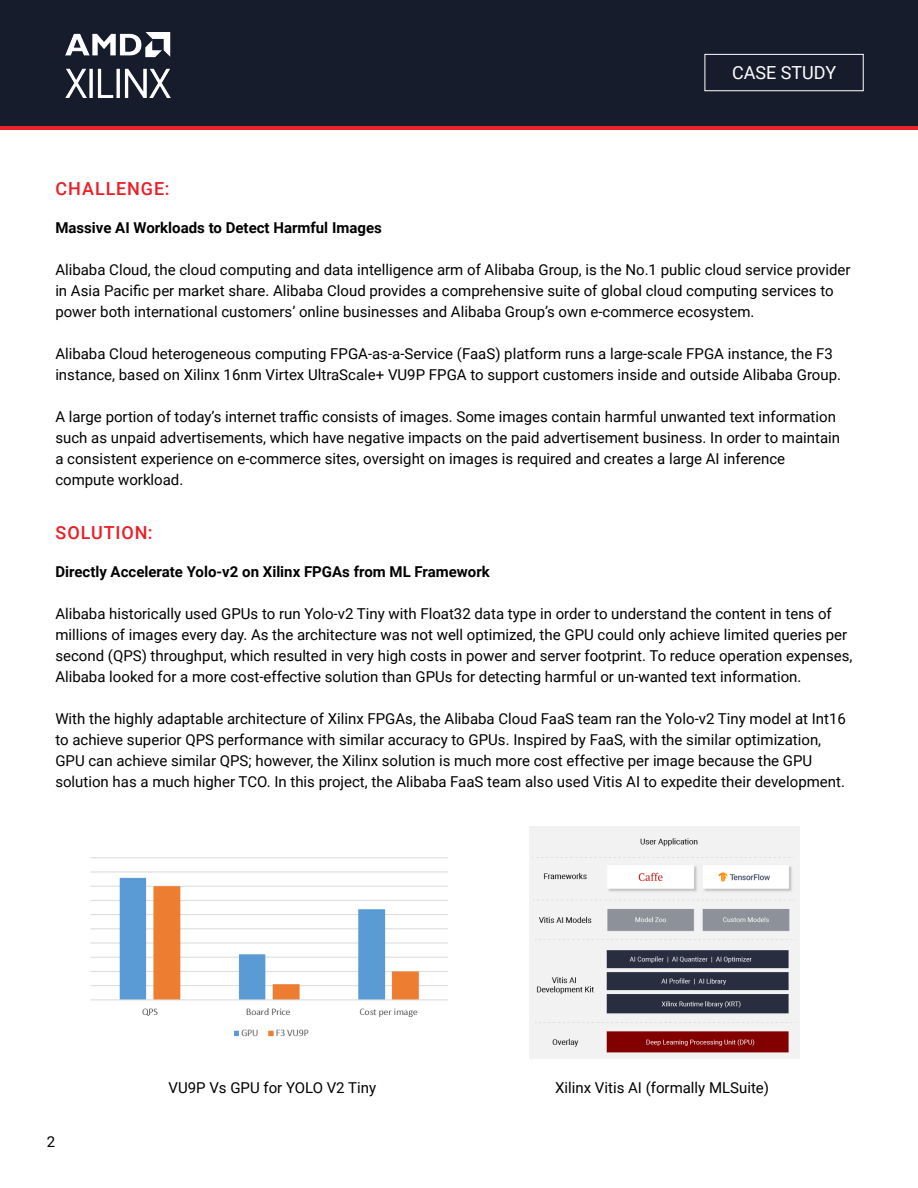
<style>
.page{position:relative;width:918px;height:1188px;background:#fff}
.page>*{position:absolute;margin:0;border:0;box-sizing:border-box;transform-origin:0 0}
.t1{font:500 18px "Roboto";letter-spacing:.05em;color:#ed1d24}
.t2{font:18px "Roboto";color:#fff}
.t3{font:15px/21px "Roboto";color:#000}
.t4{font:700 15px "Roboto";color:#000}
</style>
<div class="page">
<img style="left:90px;top:857px;width:358px;height:180px">
<img style="left:530px;top:827px;width:269px;height:232px">
<div style="left:0;top:0;width:918px;height:128px;background:#171c2d"></div>
<div style="left:705px;top:54px;width:159px;height:37px;border:1px solid #fff"></div>
<hr style="left:0;top:127px;width:917px;height:3px;background:#eb2227">
<img style="left:66px;top:32px;width:104px;height:65px">
<p class="t2" style="left:732px;top:60px;width:106px">CASE STUDY</p>
<p class="t1" style="left:56px;top:176px;width:115px">CHALLENGE:</p>
<p class="t4" style="left:55px;top:217px;width:328px">Massive AI Workloads to Detect Harmful Images</p>
<p class="t3" style="left:55px;top:258px;width:797px">Alibaba Cloud, the cloud computing and data intelligence arm of Alibaba Group, is the No.1 public cloud service provider in Asia Pacific per market share. Alibaba Cloud provides a comprehensive suite of global cloud computing services to power both international customers’ online businesses and Alibaba Group’s own e-commerce ecosystem.</p>
<p class="t3" style="left:55px;top:342px;width:787px">Alibaba Cloud heterogeneous computing FPGA-as-a-Service (FaaS) platform runs a large-scale FPGA instance, the F3 instance, based on Xilinx 16nm Virtex UltraScale+ VU9P FPGA to support customers inside and outside Alibaba Group.</p>
<p class="t3" style="left:55px;top:405px;width:786px">A large portion of today’s internet traffic consists of images. Some images contain harmful unwanted text information such as unpaid advertisements, which have negative impacts on the paid advertisement business. In order to maintain a consistent experience on e-commerce sites, oversight on images is required and creates a large AI inference compute workload.</p>
<p class="t1" style="left:56px;top:520px;width:99px">SOLUTION:</p>
<p class="t4" style="left:55px;top:561px;width:436px">Directly Accelerate Yolo-v2 on Xilinx FPGAs from ML Framework</p>
<p class="t3" style="left:55px;top:603px;width:799px">Alibaba historically used GPUs to run Yolo-v2 Tiny with Float32 data type in order to understand the content in tens of millions of images every day. As the architecture was not well optimized, the GPU could only achieve limited queries per second (QPS) throughput, which resulted in very high costs in power and server footprint. To reduce operation expenses, Alibaba looked for a more cost-effective solution than GPUs for detecting harmful or un-wanted text information.</p>
<p class="t3" style="left:55px;top:708px;width:792px">With the highly adaptable architecture of Xilinx FPGAs, the Alibaba Cloud FaaS team ran the Yolo-v2 Tiny model at Int16 to achieve superior QPS performance with similar accuracy to GPUs. Inspired by FaaS, with the similar optimization, GPU can achieve similar QPS; however, the Xilinx solution is much more cost effective per image because the GPU solution has a much higher TCO. In this project, the Alibaba FaaS team also used Vitis AI to expedite their development.</p>
<p class="t3" style="left:47px;top:1130px;width:10px">2</p>
<p class="t3" style="left:168px;top:1076px;width:209px">VU9P Vs GPU for YOLO V2 Tiny</p>
<p class="t3" style="left:555px;top:1076px;width:215px">Xilinx Vitis AI (formally MLSuite)</p>
</div>
